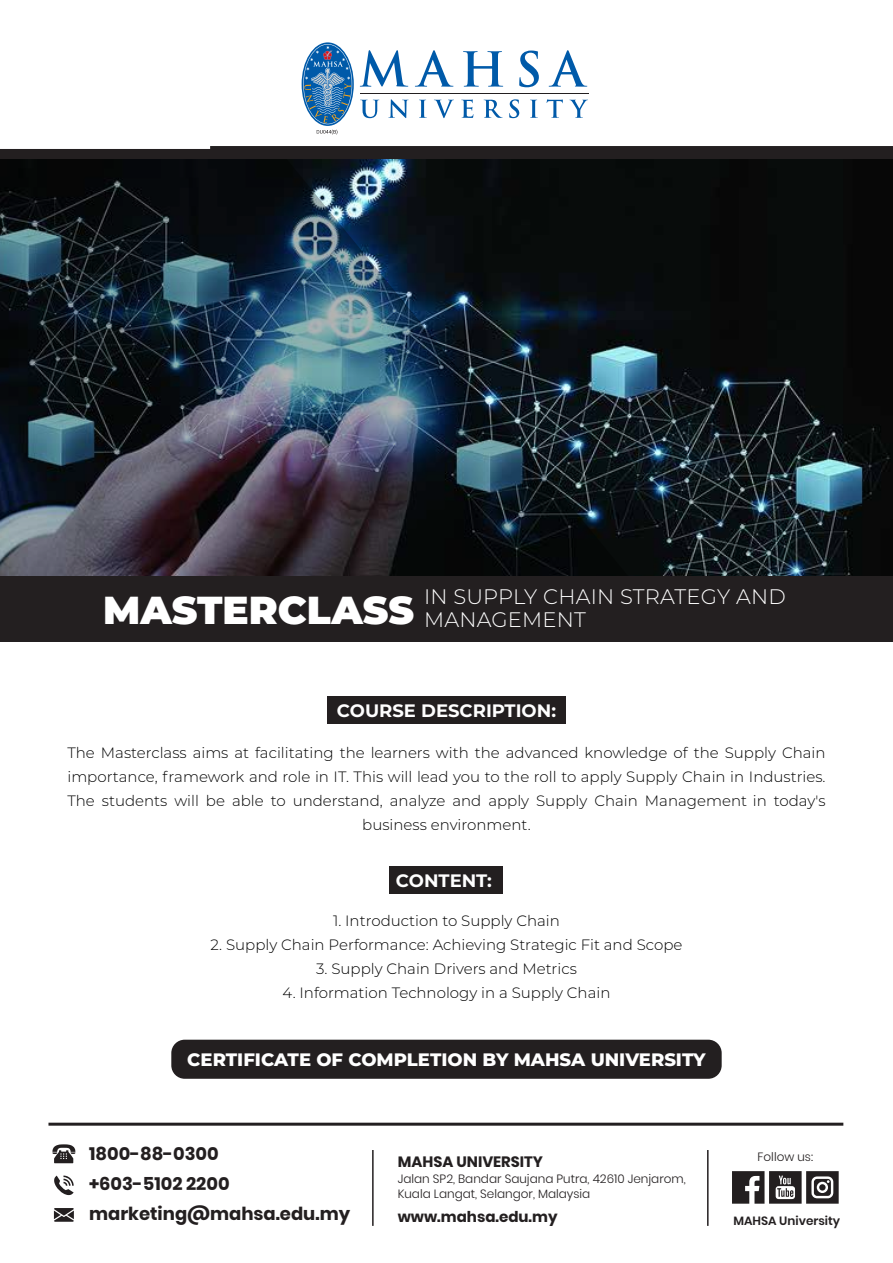
<style>
.page{position:relative;width:893px;height:1263px;background:#fff}
.page>*{position:absolute;margin:0;border:0;box-sizing:border-box;transform-origin:0 0}
.t1{font:900 39px "Montserrat";color:#fff}
.t2{font:300 21px "Montserrat";letter-spacing:.01em;color:#fff}
.t3{font:700 18px/30px "Poppins";color:#231f20}
.t4{font:800 18px "Montserrat";color:#fff}
.t5{font:700 18px "Montserrat";color:#fff}
.t6{font:300 15px/24px "Montserrat";color:#000;text-align:center}
.t7{font:700 15px "Poppins";color:#231f20}
.t8{font:300 12px/15px "Poppins";color:#231f20}
.t9{font:600 12px "Poppins";color:#231f20}
.s1{font-weight:300;font-size:21px}
</style>
<div class="page">
<div style="left:0;top:146px;width:893px;height:13px;background:#231f20"></div>
<img style="left:634px;top:159px;width:259px;height:417px">
<div style="left:327px;top:696px;width:239px;height:28px;background:#231f20"></div>
<div style="left:390px;top:866px;width:113px;height:28px;background:#231f20"></div>
<hr style="left:707px;top:1150px;width:2px;height:76px;background:#231f20">
<hr style="left:372px;top:1150px;width:2px;height:76px;background:#231f20">
<hr style="left:48px;top:1123px;width:795px;height:3px;background:#231f20">
<svg style="left:732px;top:1171px;width:107px;height:33px"></svg>
<svg style="left:52px;top:1144px;width:23px;height:19px"></svg>
<svg style="left:54px;top:1175px;width:20px;height:20px"></svg>
<svg style="left:54px;top:1208px;width:20px;height:14px"></svg>
<svg style="left:360px;top:50px;width:48px;height:37px"></svg>
<svg style="left:415px;top:50px;width:38px;height:37px"></svg>
<svg style="left:463px;top:51px;width:40px;height:36px"></svg>
<svg style="left:519px;top:51px;width:20px;height:36px"></svg>
<svg style="left:549px;top:50px;width:38px;height:37px"></svg>
<svg style="left:360px;top:100px;width:19px;height:18px"></svg>
<svg style="left:388px;top:99px;width:21px;height:19px"></svg>
<svg style="left:419px;top:100px;width:8px;height:18px"></svg>
<svg style="left:434px;top:100px;width:20px;height:18px"></svg>
<svg style="left:461px;top:99px;width:12px;height:19px"></svg>
<svg style="left:484px;top:100px;width:19px;height:18px"></svg>
<svg style="left:509px;top:99px;width:10px;height:19px"></svg>
<svg style="left:530px;top:100px;width:8px;height:18px"></svg>
<svg style="left:547px;top:99px;width:16px;height:19px"></svg>
<svg style="left:569px;top:100px;width:19px;height:18px"></svg>
<hr style="left:360px;top:94px;width:228px;height:1px;background:#231f20">
<svg style="left:302px;top:42px;width:52px;height:84px"></svg>
<svg style="left:303px;top:44px;width:49px;height:80px;background:#548bbb"></svg>
<svg style="left:317px;top:130px;width:20px;height:5px"></svg>
<img style="left:0;top:159px;width:634px;height:417px">
<div style="left:0;top:576px;width:893px;height:66px;background:#231f20"></div>
<div style="left:171px;top:1040px;width:551px;height:39px;background:#231f20;border-radius:13px"></div>
<h2 class="t2" style="left:424px;top:583px;width:363px">IN SUPPLY CHAIN STRATEGY AND</h2>
<h1 class="t1" style="left:103px;top:581px;width:484px">MASTERCLASS <span class="s1">MANAGEMENT</span></h1>
<p class="t5" style="left:337px;top:697px;width:221px">COURSE DESCRIPTION:</p>
<p class="t6" style="left:67px;top:740px;width:760px">The Masterclass aims at facilitating the learners with the advanced knowledge of the Supply Chain importance, framework and role in IT. This will lead you to the roll to apply Supply Chain in Industries.<br>The students will be able to understand, analyze and apply Supply Chain Management in today's business environment.</p>
<p class="t5" style="left:396px;top:867px;width:98px">CONTENT:</p>
<p class="t6" style="left:333px;top:908px;width:228px">1. Introduction to Supply Chain</p>
<p class="t6" style="left:211px;top:932px;width:473px">2. Supply Chain Performance: Achieving Strategic Fit and Scope</p>
<p class="t6" style="left:316px;top:956px;width:262px">3. Supply Chain Drivers and Metrics</p>
<p class="t6" style="left:283px;top:980px;width:329px">4. Information Technology in a Supply Chain</p>
<p class="t4" style="left:187px;top:1046px;width:520px">CERTIFICATE OF COMPLETION BY MAHSA UNIVERSITY</p>
<p class="t3" style="left:89px;top:1139px;width:263px">1800-88-0300<br>+603-5102 2200 marketing@mahsa.edu.my</p>
<p class="t7" style="left:398px;top:1153px;width:147px">MAHSA UNIVERSITY</p>
<p class="t8" style="left:398px;top:1172px;width:289px">Jalan SP2, Bandar Saujana Putra, 42610 Jenjarom,<br>Kuala Langat, Selangor, Malaysia</p>
<p class="t7" style="left:398px;top:1208px;width:161px">www.mahsa.edu.my</p>
<p class="t8" style="left:758px;top:1149px;width:57px">Follow us:</p>
<p class="t9" style="left:733px;top:1214px;width:108px">MAHSA University</p>
</div>
